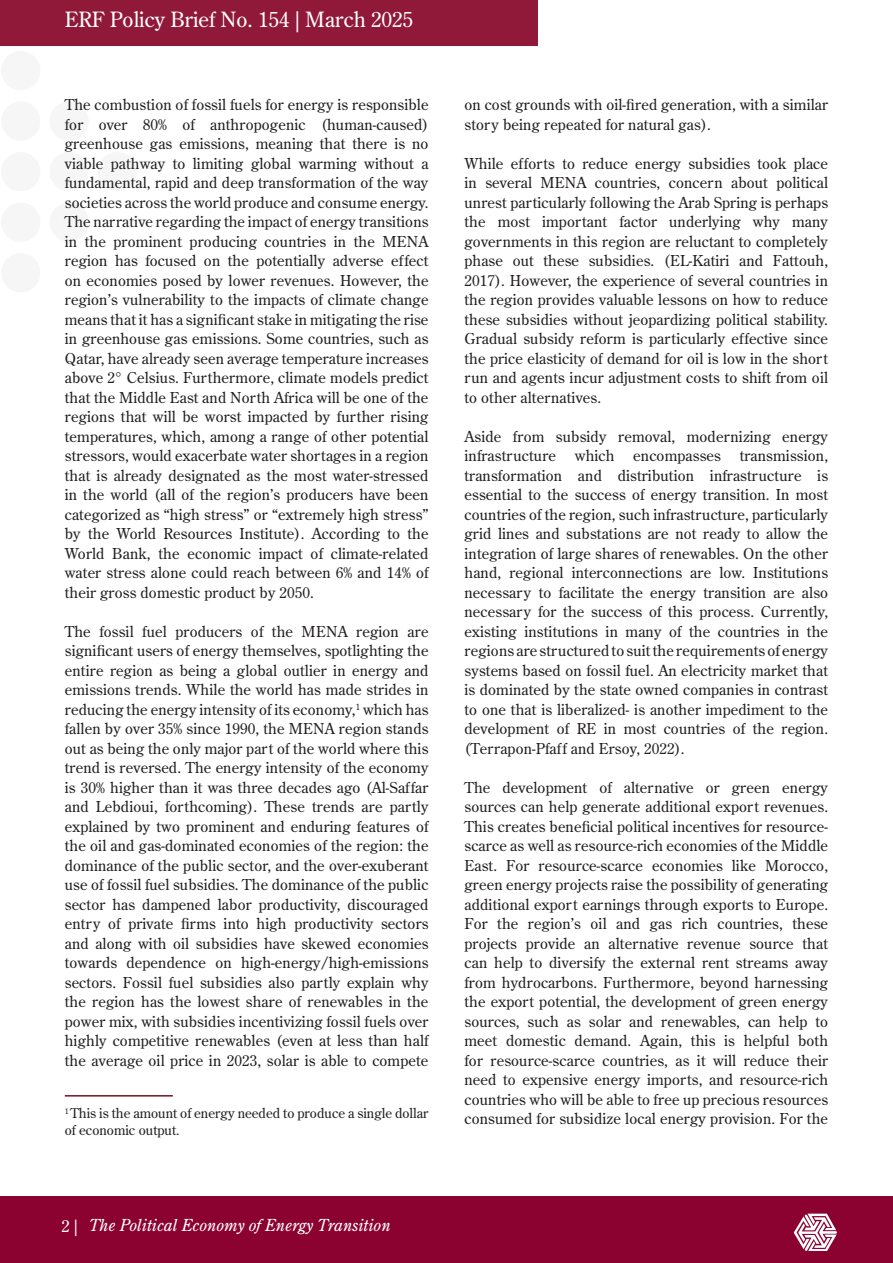
<style>
.page{position:relative;width:893px;height:1263px;background:#fff}
.page>*{position:absolute;margin:0;border:0;box-sizing:border-box;transform-origin:0 0}
.t1{font:21px "Century Old Style Std";color:#fff}
.t2{font:italic 16.5px "Century Old Style Std";color:#fff}
.t3{font:15px/19.5px "Century Old Style Std";letter-spacing:.01em;color:#231f20;text-align:justify}
.t4{font:13.5px/16.2px "Century Old Style Std";color:#231f20}
.s1{font-style:normal}
</style>
<div class="page">
<div style="left:0;top:0;width:538px;height:45px;background:#901839"></div>
<div style="left:0;top:1196px;width:893px;height:67px;background:#8b012f"></div>
<svg style="left:794px;top:1213px;width:43px;height:38px"></svg>
<div style="left:1px;top:51px;width:39px;height:39px;background:#f6f6f6;border-radius:50%"></div>
<div style="left:1px;top:101px;width:39px;height:40px;background:#f6f6f6;border-radius:50%"></div>
<div style="left:1px;top:152px;width:39px;height:39px;background:#f6f6f6;border-radius:50%"></div>
<div style="left:1px;top:202px;width:39px;height:40px;background:#f6f6f6;border-radius:50%"></div>
<div style="left:49px;top:101px;width:40px;height:40px;background:#f6f6f6;border-radius:50%"></div>
<div style="left:49px;top:152px;width:40px;height:39px;background:#f6f6f6;border-radius:50%"></div>
<div style="left:49px;top:202px;width:40px;height:40px;background:#f6f6f6;border-radius:50%"></div>
<div style="left:98px;top:152px;width:39px;height:39px;background:#f6f6f6;border-radius:50%"></div>
<hr style="left:65px;top:1095px;width:108px;height:1px;background:#7b121e">
<h1 class="t1" style="left:65px;top:6px;width:350px">ERF Policy Brief No. 154 | March 2025</h1>
<p class="t3" style="left:65px;top:95px;width:365px">The combustion of fossil fuels for energy is responsible for over 80% of anthropogenic (human-caused) greenhouse gas emissions, meaning that there is no viable pathway to limiting global warming without a fundamental, rapid and deep transformation of the way societies across the world produce and consume energy.<br>The narrative regarding the impact of energy transitions in the prominent producing countries in the MENA region has focused on the potentially adverse effect on economies posed by lower revenues. However, the region’s vulnerability to the impacts of climate change means that it has a significant stake in mitigating the rise in greenhouse gas emissions. Some countries, such as Qatar, have already seen average temperature increases above 2° Celsius. Furthermore, climate models predict that the Middle East and North Africa will be one of the regions that will be worst impacted by further rising temperatures, which, among a range of other potential stressors, would exacerbate water shortages in a region that is already designated as the most water-stressed in the world (all of the region’s producers have been categorized as “high stress” or “extremely high stress” by the World Resources Institute). According to the World Bank, the economic impact of climate-related water stress alone could reach between 6% and 14% of their gross domestic product by 2050.</p>
<p class="t3" style="left:65px;top:621px;width:365px">The fossil fuel producers of the MENA region are significant users of energy themselves, spotlighting the entire region as being a global outlier in energy and emissions trends. While the world has made strides in reducing the energy intensity of its economy,<sup>1</sup> which has fallen by over 35% since 1990, the MENA region stands out as being the only major part of the world where this trend is reversed. The energy intensity of the economy is 30% higher than it was three decades ago (Al-Saffar and Lebdioui, forthcoming). These trends are partly explained by two prominent and enduring features of the oil and gas-dominated economies of the region: the dominance of the public sector, and the over-exuberant use of fossil fuel subsidies. The dominance of the public sector has dampened labor productivity, discouraged entry of private firms into high productivity sectors and along with oil subsidies have skewed economies towards dependence on high-energy/high-emissions sectors. Fossil fuel subsidies also partly explain why the region has the lowest share of renewables in the power mix, with subsidies incentivizing fossil fuels over highly competitive renewables (even at less than half the average oil price in 2023, solar is able to compete</p>
<p class="t4" style="left:65px;top:1105px;width:365px"><sup>1</sup> This is the amount of energy needed to produce a single dollar of economic output.</p>
<p class="t2" style="left:62px;top:1214px;width:330px"><span class="s1">2 |</span> The Political Economy of Energy Transition</p>
<p class="t3" style="left:464px;top:95px;width:365px">on cost grounds with oil-fired generation, with a similar story being repeated for natural gas).</p>
<p class="t3" style="left:464px;top:153px;width:365px">While efforts to reduce energy subsidies took place in several MENA countries, concern about political unrest particularly following the Arab Spring is perhaps the most important factor underlying why many governments in this region are reluctant to completely phase out these subsidies. (EL-Katiri and Fattouh, 2017). However, the experience of several countries in the region provides valuable lessons on how to reduce these subsidies without jeopardizing political stability.<br>Gradual subsidy reform is particularly effective since the price elasticity of demand for oil is low in the short run and agents incur adjustment costs to shift from oil to other alternatives.</p>
<p class="t3" style="left:464px;top:426px;width:365px">Aside from subsidy removal, modernizing energy infrastructure which encompasses transmission, transformation and distribution infrastructure is essential to the success of energy transition. In most countries of the region, such infrastructure, particularly grid lines and substations are not ready to allow the integration of large shares of renewables. On the other hand, regional interconnections are low. Institutions necessary to facilitate the energy transition are also necessary for the success of this process. Currently, existing institutions in many of the countries in the regions are structured to suit the requirements of energy systems based on fossil fuel. An electricity market that is dominated by the state owned companies in contrast to one that is liberalized- is another impediment to the development of RE in most countries of the region. (Terrapon-Pfaff and Ersoy, 2022).</p>
<p class="t3" style="left:464px;top:777px;width:365px">The development of alternative or green energy sources can help generate additional export revenues.<br>This creates beneficial political incentives for resource&shy;scarce as well as resource-rich economies of the Middle East. For resource-scarce economies like Morocco, green energy projects raise the possibility of generating additional export earnings through exports to Europe.<br>For the region’s oil and gas rich countries, these projects provide an alternative revenue source that can help to diversify the external rent streams away from hydrocarbons. Furthermore, beyond harnessing the export potential, the development of green energy sources, such as solar and renewables, can help to meet domestic demand. Again, this is helpful both for resource-scarce countries, as it will reduce their need to expensive energy imports, and resource-rich countries who will be able to free up precious resources consumed for subsidize local energy provision. For the</p>
</div>
